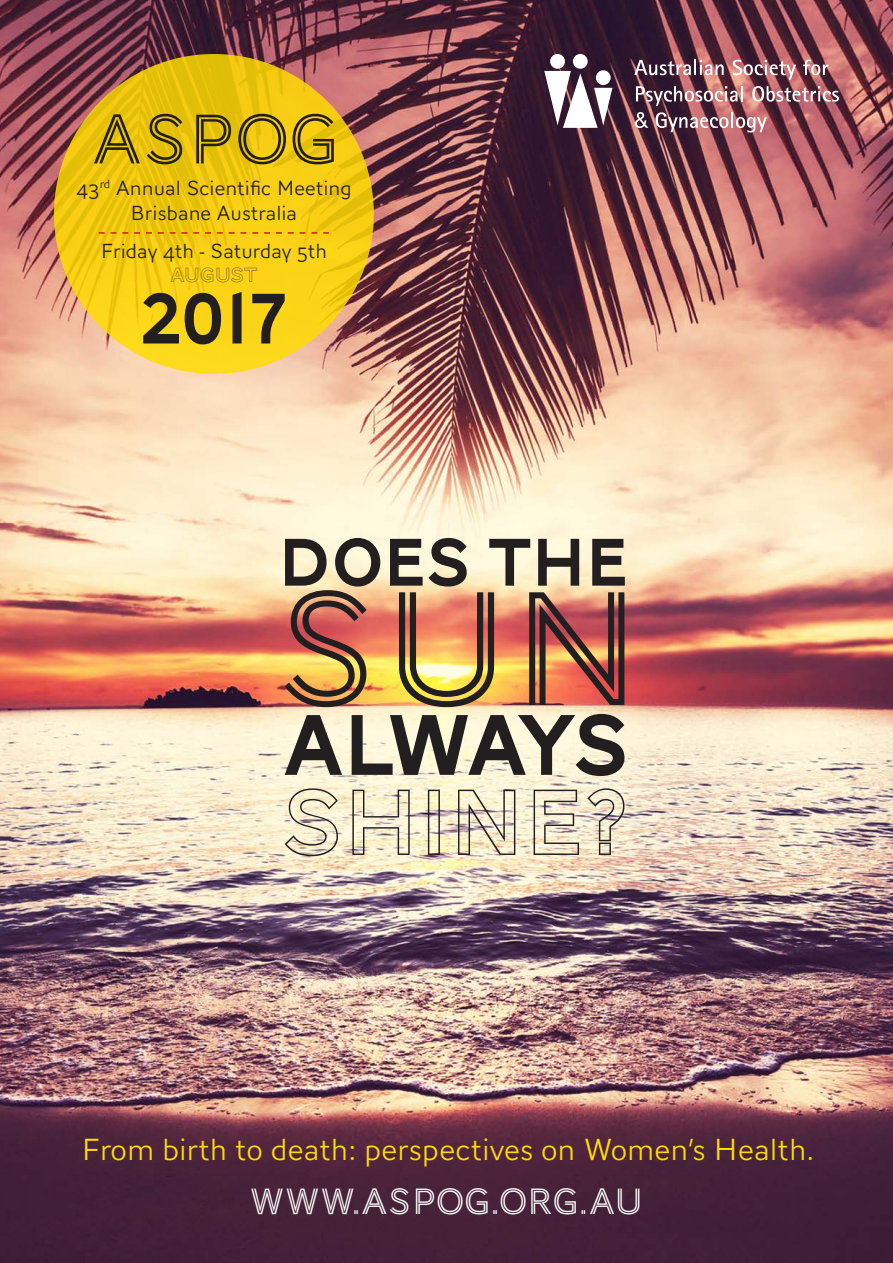
<style>
.page{position:relative;width:893px;height:1263px;background:#fff}
.page>*{position:absolute;margin:0;border:0;box-sizing:border-box;transform-origin:0 0}
.t1{font:37.65px "AW Conqueror Inline";color:#fff}
.t2{font:300 31.5px "AW Conqueror Sans";color:#ffdc01}
.t3{font:300 21px/23.9px "AW Conqueror Sans";color:#231f20;text-align:center}
.s1{font-family:"AW Conqueror Carved Two";font-weight:400}
</style>
<div class="page">
<img style="left:0;top:0;width:893px;height:1263px">
<div style="left:550px;top:54px;width:15px;height:15px;background:#fff;border-radius:50%"></div>
<svg style="left:544px;top:71px;width:68px;height:57px"></svg>
<div style="left:573px;top:54px;width:15px;height:15px;background:#fff;border-radius:50%"></div>
<div style="left:596px;top:70px;width:15px;height:15px;background:#fff;border-radius:50%"></div>
<svg style="left:634px;top:60px;width:90px;height:15px"></svg>
<svg style="left:733px;top:60px;width:63px;height:20px"></svg>
<svg style="left:803px;top:60px;width:25px;height:15px"></svg>
<svg style="left:636px;top:86px;width:107px;height:20px"></svg>
<svg style="left:752px;top:86px;width:87px;height:16px"></svg>
<svg style="left:635px;top:112px;width:13px;height:16px"></svg>
<svg style="left:655px;top:112px;width:112px;height:20px;background:#a1747d"></svg>
<img style="left:285px;top:538px;width:340px;height:169px">
<svg style="left:285px;top:714px;width:339px;height:62px;background:#9b9686"></svg>
<svg style="left:285px;top:788px;width:339px;height:68px;background:#dad1b9"></svg>
<svg style="left:54px;top:54px;width:320px;height:320px;background:#f2cb11"></svg>
<svg style="left:94px;top:114px;width:240px;height:50px;background:#b79911"></svg>
<svg style="left:99px;top:232px;width:230px;height:2px"></svg>
<svg style="left:143px;top:292px;width:142px;height:52px;background:#a0881a"></svg>
<p class="t3" style="left:76px;top:175px;width:277px;line-height:25.2px">43<sup>rd</sup> Annual Scientific Meeting<br>Brisbane Australia</p>
<p class="t3" style="left:101px;top:239px;width:228px">Friday 4th - Saturday 5th<br><span class="s1">AUGUST</span></p>
<p class="t2" style="left:81px;top:1123px;width:734px">From birth to death: perspectives on Women’s Health.</p>
<p class="t1" style="left:249px;top:1184px;width:396px">WWW.ASPOG.ORG.AU</p>
</div>
